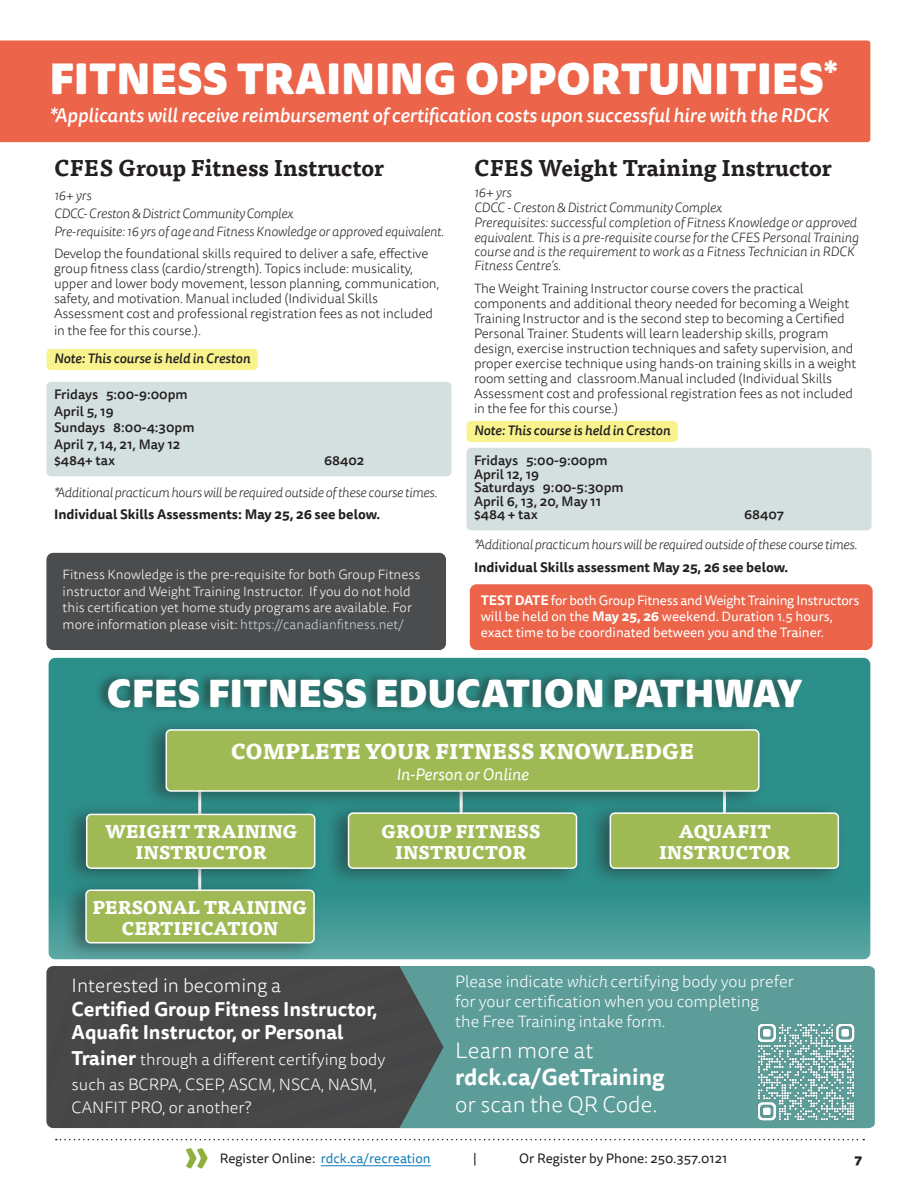
<style>
.page{position:relative;width:918px;height:1188px;background:#fff}
.page>*{position:absolute;margin:0;border:0;box-sizing:border-box;transform-origin:0 0}
.heading_36{font:900 42px "Tisa Sans Pro";letter-spacing:.01em;color:#fff}
.title_20{font:900 37.5px "Tisa Sans Pro";letter-spacing:.01em;color:#fff}
.LG_Program_Title{font:700 22.5px "Tisa Pro";color:#231f20}
.t1{font:700 22.5px/27px "Tisa Sans Pro";color:#fff}
.t2{font:300 22.5px "Tisa Sans Pro";color:#fff}
.body{font:800 21px "Tisa Pro";color:#fff}
.LG_age_location_instructor{font:italic 500 19.5px "Tisa Sans Pro";color:#fff}
.feature_body_bold{font:700 19.5px/23.4px "Tisa Sans Pro";color:#fff}
.body-2{font:800 18px/21px "Tisa Pro";letter-spacing:-.01em;color:#fff;text-align:center}
.LG_Program_Description{font:300 16.5px/19.8px "Tisa Sans Pro";color:#fff}
.feature_body_bold-2{font:300 16.5px/25.5px "Tisa Sans Pro";color:#fff}
.body-3{font:italic 16.5px "Tisa Sans Pro";color:#fff}
.LG_Program_Description-2{font:300 13.5px/15px "Tisa Sans Pro";letter-spacing:-.01em;color:#231f20}
.LG_age_location_instructor-2{font:italic 300 13.5px/14.2px "Tisa Sans Pro";letter-spacing:-.005em;color:#231f20}
.LG_Program_Description-3{font:300 13.5px/16.5px "Tisa Sans Pro";color:#fff}
.Details_Training{font:500 13.5px/16.5px "Tisa Sans Pro";color:#231f20}
.LG_Program_Description-4{font:13.5px/16.2px "Tisa Sans Pro";letter-spacing:-.005em;color:#fff}
.no_class{font:italic 300 13.5px "Tisa Sans Pro";letter-spacing:-.02em;color:#231f20}
.no_class-2{font:700 13.5px "Tisa Sans Pro";color:#231f20}
.Highlight{font:italic 500 13.5px "Tisa Sans Pro";color:#231f20}
.t3{font:13.5px "Tisa Sans Pro";color:#167fbc}
.t4{font:13.5px "Tisa Sans Pro";color:#231f20}
.t5{font:800 13.5px "Tisa Sans Pro";color:#231f20}
.s1{color:#cadad9}
.s2{font-weight:700}
.s3{font-weight:300}
.s4{font-weight:700;font-size:19.5px}
.s5{font-style:italic}
.s6{color:#231f20}
</style>
<div class="page">
<svg style="left:56px;top:1139px;width:808px;height:1px"></svg>
<hr style="left:321px;top:1165px;width:110px;height:1px;background:#167fbc">
<svg style="left:186px;top:1148px;width:22px;height:21px"></svg>
<div style="left:46px;top:966px;width:353px;height:162px;background:#484848"></div>
<div style="left:399px;top:966px;width:476px;height:162px;background:#5c9d99"></div>
<img style="left:756px;top:1022px;width:101px;height:101px">
<svg style="left:49px;top:658px;width:821px;height:301px;background:#399590"></svg>
<div style="left:94px;top:671px;width:709px;height:44px;background:#231f20;opacity:.5"></div>
<svg style="left:321px;top:810px;width:407px;height:101px;background:#32918c"></svg>
<div style="left:141px;top:717px;width:625px;height:93px;background:#231f20;opacity:.5"></div>
<div style="left:166px;top:730px;width:593px;height:61px;background:#9fba55;border-radius:4px"></div>
<div style="left:166px;top:729px;width:594px;height:63px;border:2px solid #fff;border-radius:4px"></div>
<div style="left:62px;top:802px;width:259px;height:85px;background:#231f20;opacity:.5"></div>
<div style="left:87px;top:814px;width:228px;height:54px;background:#9fba55;border-radius:4px"></div>
<div style="left:86px;top:814px;width:229px;height:55px;border:2px solid #fff;border-radius:4px"></div>
<div style="left:323px;top:800px;width:260px;height:87px;background:#231f20;opacity:.5"></div>
<div style="left:349px;top:813px;width:228px;height:55px;background:#9fba55;border-radius:4px"></div>
<div style="left:348px;top:812px;width:229px;height:57px;border:2px solid #fff;border-radius:4px"></div>
<div style="left:585px;top:800px;width:260px;height:87px;background:#231f20;opacity:.5"></div>
<div style="left:610px;top:813px;width:228px;height:55px;background:#9fba55;border-radius:4px"></div>
<div style="left:610px;top:812px;width:229px;height:57px;border:2px solid #fff;border-radius:4px"></div>
<div style="left:61px;top:877px;width:260px;height:85px;background:#231f20;opacity:.5"></div>
<div style="left:86px;top:890px;width:228px;height:53px;background:#9fba55;border-radius:4px"></div>
<div style="left:85px;top:890px;width:230px;height:54px;border:2px solid #fff;border-radius:4px"></div>
<div style="left:0;top:40px;width:870px;height:102px;background:#ec6449"></div>
<div style="left:46px;top:349px;width:212px;height:21px;background:#f8f38d;border-radius:4px"></div>
<div style="left:46px;top:382px;width:406px;height:94px;background:#d3e0df;border-radius:4px"></div>
<div style="left:466px;top:421px;width:212px;height:21px;background:#f8f38d;border-radius:4px"></div>
<div style="left:466px;top:448px;width:406px;height:82px;background:#d3e0df;border-radius:4px"></div>
<div style="left:46px;top:553px;width:400px;height:97px;background:#4b4c4d;border-radius:7px"></div>
<div style="left:470px;top:584px;width:403px;height:66px;background:#ec6449;border-radius:7px"></div>
<p class="heading_36" style="left:50px;top:45px;width:789px">FITNESS TRAINING OPPORTUNITIES<sup>*</sup></p>
<p class="LG_age_location_instructor" style="left:50px;top:102px;width:781px">*Applicants will receive reimbursement of certification costs upon successful hire with the RDCK</p>
<p class="LG_Program_Title" style="left:54px;top:149px;width:332px">CFES Group Fitness Instructor</p>
<p class="LG_age_location_instructor-2" style="left:54px;top:188px;width:39px">16+ yrs</p>
<p class="LG_age_location_instructor-2" style="left:54px;top:206px;width:241px">CDCC- Creston &amp; District Community Complex</p>
<p class="LG_age_location_instructor-2" style="left:54px;top:224px;width:392px">Pre-requisite: 16 yrs of age and Fitness Knowledge or approved equivalent.</p>
<p class="LG_Program_Description-2" style="left:54px;top:246px;width:387px">Develop the foundational skills required to deliver a safe, effective group fitness class (cardio/strength). Topics include: musicality, upper and lower body movement, lesson planning, communication, safety, and motivation. Manual included (Individual Skills Assessment cost and professional registration fees as not included</p>
<p class="LG_Program_Description-2" style="left:54px;top:323px;width:149px">in the fee for this course.).</p>
<p class="Highlight" style="left:54px;top:349px;width:198px">Note: This course is held in Creston</p>
<p class="Details_Training" style="left:54px;top:386px;width:142px">Fridays 5:00-9:00pm<br>April 5, 19<br>Sundays 8:00-4:30pm<br>April 7, 14, 21, May 12 $484+ tax</p>
<p class="LG_Program_Title" style="left:474px;top:149px;width:359px">CFES Weight Training Instructor</p>
<p class="LG_age_location_instructor-2" style="left:474px;top:185px;width:39px">16+ yrs</p>
<p class="LG_age_location_instructor-2" style="left:474px;top:200px;width:249px">CDCC - Creston &amp; District Community Complex</p>
<p class="LG_age_location_instructor-2" style="left:474px;top:216px;width:386px">Prerequisites: successful completion of Fitness Knowledge or approved equivalent. This is a pre-requisite course for the CFES Personal Training course and is the requirement to work as a Fitness Technician in RDCK Fitness Centre’s.</p>
<p class="LG_Program_Description-2" style="left:474px;top:281px;width:384px">The Weight Training Instructor course covers the practical components and additional theory needed for becoming a Weight Training Instructor and is the second step to becoming a Certified Personal Trainer. Students will learn leadership skills, program design, exercise instruction techniques and safety supervision, and proper exercise technique using hands-on training skills in a weight room setting and classroom.Manual included (Individual Skills Assessment cost and professional registration fees as not included in the fee for this course.)</p>
<p class="Highlight" style="left:474px;top:421px;width:198px">Note: This course is held in Creston</p>
<p class="Details_Training" style="left:474px;top:454px;width:151px;line-height:13.5px">Fridays 5:00-9:00pm<br>April 12, 19<br>Saturdays 9:00-5:30pm<br>April 6, 13, 20, May 11 $484 + tax</p>
<p class="Details_Training" style="left:324px;top:452px;width:42px">68402</p>
<p class="no_class" style="left:54px;top:483px;width:385px">*Additional practicum hours will be required outside of these course times.</p>
<p class="no_class-2" style="left:54px;top:504px;width:328px">Individual Skills Assessments: May 25, 26 see below.</p>
<p class="Details_Training" style="left:744px;top:506px;width:42px">68407</p>
<p class="no_class" style="left:474px;top:536px;width:385px">*Additional practicum hours will be required outside of these course times.</p>
<p class="no_class-2" style="left:474px;top:557px;width:316px">Individual Skills assessment May 25, 26 see below.</p>
<p class="LG_Program_Description-3" style="left:63px;top:567px;width:359px">Fitness Knowledge is the pre-requisite for both Group Fitness instructor and Weight Training Instructor. If you do not hold this certification yet home study programs are available. For more information please visit: <span class="s1">https://canadianfitness.net/</span></p>
<p class="LG_Program_Description-4" style="left:481px;top:592px;width:380px"><span class="s2">TEST DATE</span> for both Group Fitness and Weight Training Instructors will be held on the <span class="s2">May 25, 26</span> weekend. Duration 1.5 hours, exact time to be coordinated between you and the Trainer.</p>
<p class="title_20" style="left:107px;top:663px;width:697px">CFES FITNESS EDUCATION PATHWAY</p>
<p class="body" style="left:231px;top:734px;width:465px">COMPLETE YOUR FITNESS KNOWLEDGE</p>
<p class="body-3" style="left:396px;top:763px;width:134px">In-Person or Online</p>
<p class="body-2" style="left:105px;top:820px;width:194px">WEIGHT TRAINING<br>INSTRUCTOR</p>
<p class="body-2" style="left:381px;top:820px;width:161px">GROUP FITNESS<br>INSTRUCTOR</p>
<p class="body-2" style="left:659px;top:820px;width:133px">AQUAFIT<br>INSTRUCTOR</p>
<p class="body-2" style="left:92px;top:896px;width:216px">PERSONAL TRAINING<br>CERTIFICATION</p>
<p class="feature_body_bold" style="left:72px;top:974px;width:308px"><span class="s3">Interested in becoming a<br></span>Certified Group Fitness Instructor,<br>Aquafit Instructor, or Personal</p>
<p class="feature_body_bold-2" style="left:72px;top:1047px;width:315px"><span class="s4">Trainer</span> through a different certifying body such as BCRPA, CSEP, ASCM, NSCA, NASM,</p>
<p class="feature_body_bold-2" style="left:72px;top:1095px;width:181px">CANFIT PRO, or another?</p>
<p class="LG_Program_Description" style="left:455px;top:972px;width:340px">Please indicate <span class="s5">which</span> certifying body you prefer for your certification when you completing<br>the Free Training intake form.</p>
<p class="t2" style="left:455px;top:1035px;width:140px">Learn more at</p>
<p class="t1" style="left:455px;top:1063px;width:211px">rdck.ca/GetTraining <span class="s3">or scan the QR Code.</span></p>
<p class="t3" style="left:220px;top:1149px;width:213px"><span class="s6">Register Online:</span> rdck.ca/recreation</p>
<p class="t4" style="left:473px;top:1149px;width:5px">|</p>
<p class="t4" style="left:519px;top:1149px;width:210px">Or Register by Phone: 250.357.0121</p>
<p class="t5" style="left:854px;top:1149px;width:9px">7</p>
</div>
